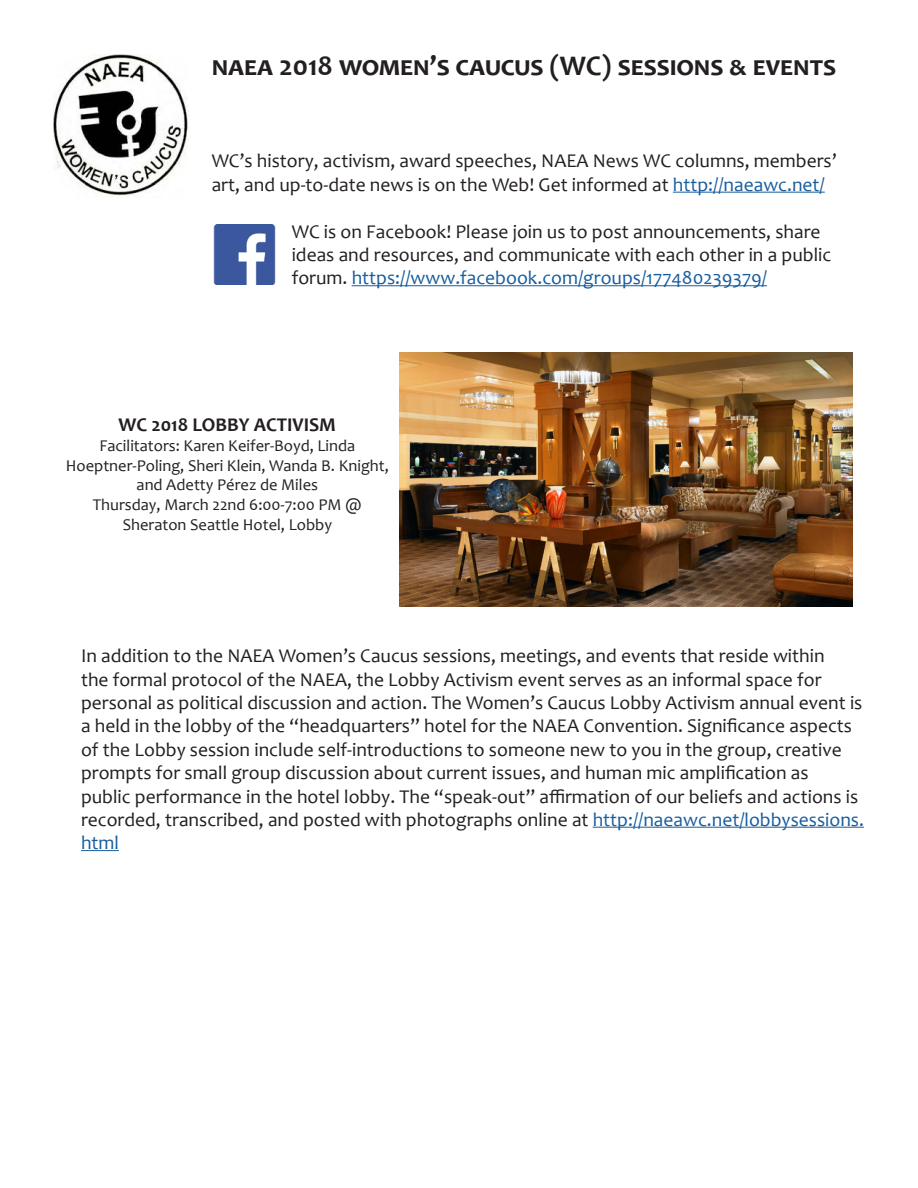
<style>
.page{position:relative;width:918px;height:1188px;background:#fff}
.page>*{position:absolute;margin:0;border:0;box-sizing:border-box;transform-origin:0 0}
.t1{font:700 28.5px "Candara";letter-spacing:.01em;color:#231f20}
.t2{font:19.5px/23.4px "Candara";color:#231f20}
.t3{font:700 19.5px "Candara";color:#231f20}
.t4{font:16.5px/19.8px "Candara";color:#231f20;text-align:center}
.s1{color:#175d9e}
</style>
<div class="page">
<img style="left:54px;top:54px;width:135px;height:142px">
<hr style="left:673px;top:192px;width:152px;height:1px;background:#175d9e">
<hr style="left:352px;top:286px;width:415px;height:1px;background:#175d9e">
<hr style="left:593px;top:827px;width:271px;height:1px;background:#175d9e">
<hr style="left:81px;top:850px;width:38px;height:1px;background:#175d9e">
<img style="left:213px;top:224px;width:63px;height:61px">
<img style="left:400px;top:352px;width:453px;height:255px">
<p class="t1" style="left:212px;top:48px;width:626px">naea 2018 women’s caucus (WC) sessions &amp; events</p>
<p class="t2" style="left:212px;top:149px;width:627px">WC’s history, activism, award speeches, NAEA News WC columns, members’ art, and up-to-date news is on the Web! Get informed at <span class="s1">http://naeawc.net/</span></p>
<p class="t2" style="left:292px;top:219px;width:541px">WC is on Facebook! Please join us to post announcements, share ideas and resources, and communicate with each other in a public forum. <span class="s1">https://www.facebook.com/groups/177480239379/</span></p>
<p class="t3" style="left:119px;top:412px;width:219px">WC 2018 LOBBY ACTIVISM</p>
<p class="t4" style="left:66px;top:435px;width:325px">Facilitators: Karen Keifer-Boyd, Linda<br>Hoeptner-Poling, Sheri Klein, Wanda B. Knight, and Adetty Pérez de Miles</p>
<p class="t4" style="left:93px;top:495px;width:271px">Thursday, March 22nd 6:00-7:00 PM @<br>Sheraton Seattle Hotel, Lobby</p>
<p class="t2" style="left:81px;top:644px;width:785px">In addition to the NAEA Women’s Caucus sessions, meetings, and events that reside within<br>the formal protocol of the NAEA, the Lobby Activism event serves as an informal space for personal as political discussion and action. The Women’s Caucus Lobby Activism annual event is a held in the lobby of the “headquarters” hotel for the NAEA Convention. Significance aspects of the Lobby session include self-introductions to someone new to you in the group, creative prompts for small group discussion about current issues, and human mic amplification as<br>public performance in the hotel lobby. The “speak-out” affirmation of our beliefs and actions is recorded, transcribed, and posted with photographs online at <span class="s1">http://naeawc.net/lobbysessions. html</span></p>
</div>
